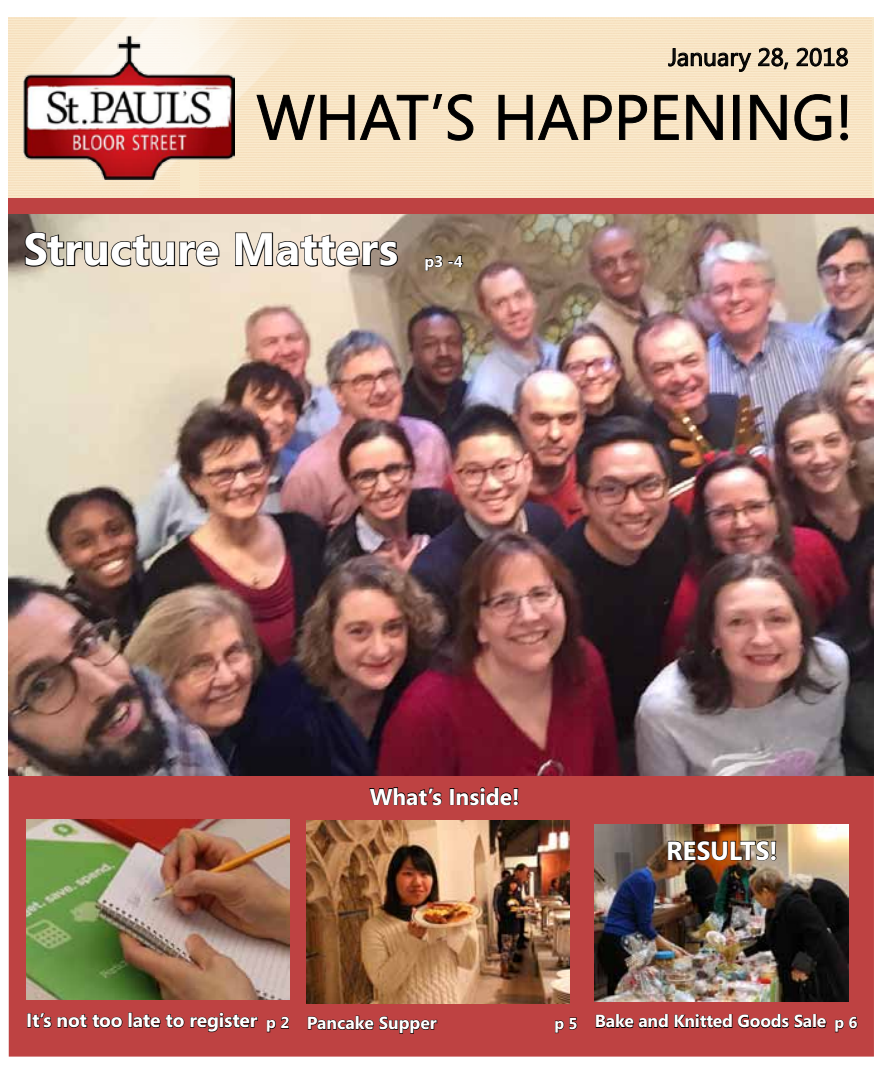
<style>
.page{position:relative;width:882px;height:1071px;background:#fff}
.page>*{position:absolute;margin:0;border:0;box-sizing:border-box;transform-origin:0 0}
.t1{font:63px "Segoe";color:#000}
.t2{font:700 45.5px "Segoe";color:#fff}
.t3{font:700 26.25px "Segoe";letter-spacing:-.01em;color:#fff}
.t4{font:24.5px "Segoe";color:#000}
.t5{font:700 22.75px "Segoe";color:#fff}
.t6{font:700 19.25px "Segoe";letter-spacing:-.01em;color:#fff}
.t7{font:700 17.5px "Segoe";letter-spacing:-.01em;color:#fff}
.t8{font:700 15.75px "Segoe";color:#fff}
.s1{font-size:15.75px}
</style>
<div class="page">
<div style="left:9px;top:194px;width:865px;height:22px;background:#be4242"></div>
<img style="left:351px;top:17px;width:17px;height:181px">
<img style="left:368px;top:17px;width:504px;height:181px">
<img style="left:9px;top:17px;width:342px;height:181px">
<svg style="left:256px;top:93px;width:218px;height:48px"></svg>
<svg style="left:498px;top:94px;width:114px;height:47px"></svg>
<svg style="left:619px;top:94px;width:29px;height:47px"></svg>
<svg style="left:654px;top:94px;width:25px;height:47px"></svg>
<svg style="left:686px;top:94px;width:37px;height:47px"></svg>
<svg style="left:750px;top:94px;width:37px;height:47px"></svg>
<svg style="left:794px;top:94px;width:38px;height:47px"></svg>
<svg style="left:840px;top:94px;width:9px;height:47px"></svg>
<img style="left:23px;top:35px;width:212px;height:145px">
<svg style="left:668px;top:48px;width:84px;height:24px"></svg>
<svg style="left:758px;top:48px;width:31px;height:22px"></svg>
<svg style="left:796px;top:47px;width:52px;height:20px"></svg>
<div style="left:9px;top:773px;width:865px;height:284px;background:#be4242;border:2px solid #be4242"></div>
<svg style="left:266px;top:1016px;width:23px;height:17px"></svg>
<svg style="left:555px;top:1017px;width:23px;height:17px"></svg>
<svg style="left:307px;top:1015px;width:131px;height:19px"></svg>
<img style="left:9px;top:215px;width:865px;height:560px">
<svg style="left:24px;top:231px;width:196px;height:37px"></svg>
<svg style="left:234px;top:231px;width:165px;height:37px"></svg>
<svg style="left:595px;top:1014px;width:232px;height:15px"></svg>
<svg style="left:835px;top:1016px;width:23px;height:17px"></svg>
<div style="left:27px;top:1013px;width:4px;height:15px;border:1px solid #000"></div>
<svg style="left:32px;top:1012px;width:91px;height:16px"></svg>
<div style="left:128px;top:1013px;width:4px;height:15px;border:1px solid #000"></div>
<svg style="left:132px;top:1012px;width:126px;height:21px"></svg>
<svg style="left:369px;top:787px;width:73px;height:19px"></svg>
<div style="left:450px;top:788px;width:4px;height:17px;border:1px solid #000"></div>
<svg style="left:456px;top:787px;width:63px;height:19px"></svg>
<svg style="left:425px;top:255px;width:39px;height:16px"></svg>
<img style="left:26px;top:819px;width:263px;height:181px">
<img style="left:307px;top:821px;width:263px;height:182px">
<img style="left:595px;top:824px;width:253px;height:178px">
<svg style="left:667px;top:840px;width:110px;height:21px"></svg>
<h3 class="t4" style="left:669px;top:40px;width:182px">January 28, 2018</h3>
<h1 class="t1" style="left:256px;top:74px;width:598px">WHAT’S HAPPENING!</h1>
<h2 class="t2" style="left:23px;top:217px;width:377px">Structure Matters</h2>
<p class="t8" style="left:424px;top:250px;width:40px">p3 -4</p>
<h3 class="t5" style="left:370px;top:780px;width:151px">What’s Inside!</h3>
<h3 class="t3" style="left:666px;top:832px;width:113px">RESULTS!</h3>
<p class="t6" style="left:26px;top:1007px;width:233px">It’s not too late to register</p>
<p class="t7" style="left:595px;top:1009px;width:264px">Bake and Knitted Goods Sale <span class="s1">p 6</span></p>
<p class="t7" style="left:266px;top:1011px;width:172px"><span class="s1">p 2</span> Pancake Supper</p>
<p class="t8" style="left:554px;top:1012px;width:25px">p 5</p>
</div>
